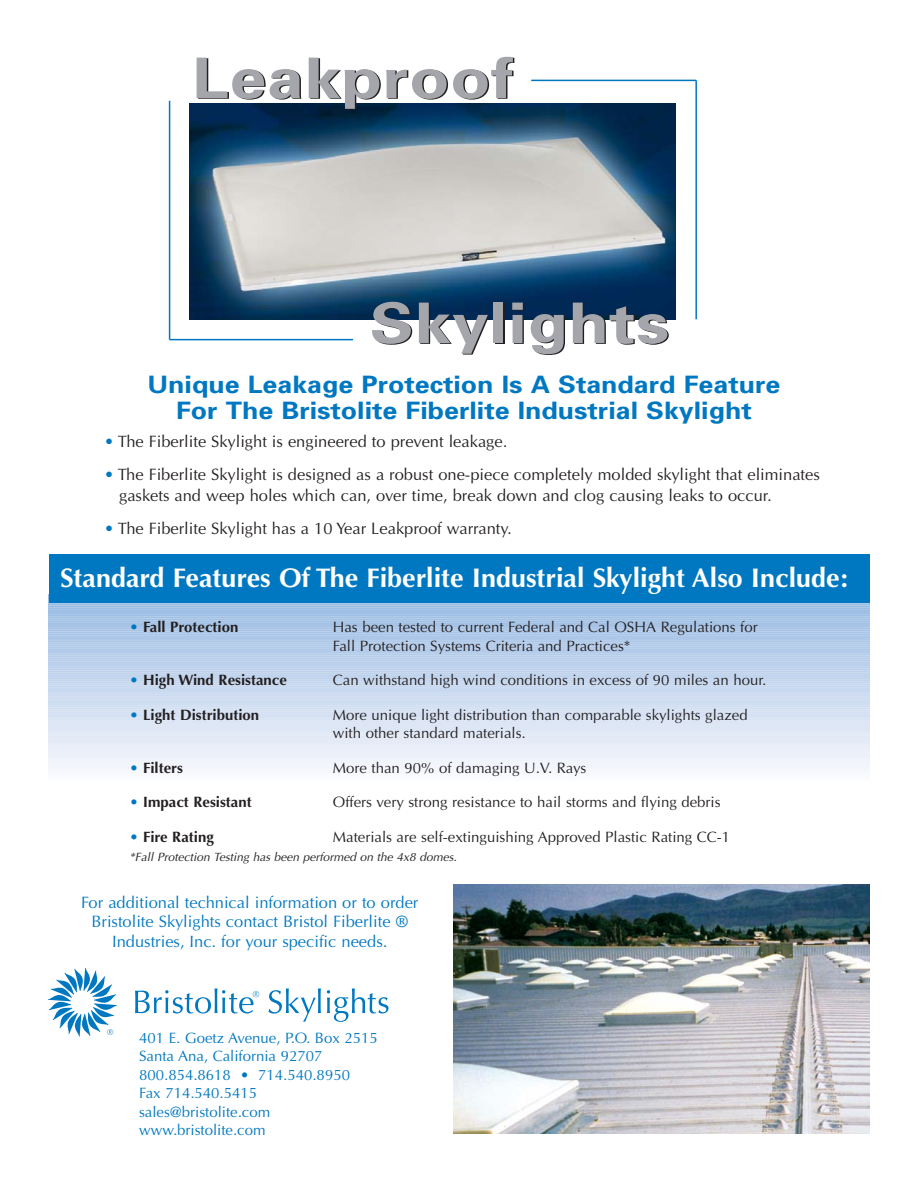
<style>
.page{position:relative;width:918px;height:1188px;background:#fff}
.page>*{position:absolute;margin:0;border:0;box-sizing:border-box;transform-origin:0 0}
.t1{font:700 56.1px "Univers";letter-spacing:.01em;color:#231f20;scale:1.18 1}
.t2{font:700 27px "Optima";color:#fff}
.t3{font:700 24px/25.5px "Univers";color:#0078c1;text-align:center;scale:1.11 1}
.t4{font:16.5px/20.2px "Optima";color:#231f20}
.t5{font:16.5px/19.5px "Optima";color:#0078c1;text-align:center}
.t6{font:15px/18.3px "Optima";color:#231f20}
.t7{font:15px/18.3px "Optima";color:#0078c1}
.t8{font:700 15px "Optima";color:#231f20}
.t9{font:italic 12px "Optima";color:#231f20}
.s1{color:#0078c1}
</style>
<div class="page">
<hr style="left:49px;top:777px;width:820px;height:4px;background:#fbfcfe">
<hr style="left:49px;top:773px;width:820px;height:4px;background:#f8fafd">
<hr style="left:49px;top:770px;width:820px;height:4px;background:#f6f7fc">
<hr style="left:49px;top:766px;width:820px;height:4px;background:#f3f6fb">
<hr style="left:49px;top:762px;width:820px;height:4px;background:#f1f5fb">
<hr style="left:49px;top:759px;width:820px;height:4px;background:#eff3fa">
<hr style="left:49px;top:755px;width:820px;height:4px;background:#edf1fa">
<hr style="left:49px;top:751px;width:820px;height:4px;background:#ebf0f9">
<hr style="left:49px;top:747px;width:820px;height:4px;background:#e9eef8">
<hr style="left:49px;top:744px;width:820px;height:4px;background:#e7edf8">
<hr style="left:49px;top:740px;width:820px;height:4px;background:#e5ebf7">
<hr style="left:49px;top:736px;width:820px;height:4px;background:#e2eaf6">
<hr style="left:49px;top:733px;width:820px;height:4px;background:#e0e9f6">
<hr style="left:49px;top:729px;width:820px;height:4px;background:#dee7f6">
<hr style="left:49px;top:725px;width:820px;height:4px;background:#dce6f5">
<hr style="left:49px;top:721px;width:820px;height:4px;background:#e1e8f5">
<hr style="left:49px;top:720px;width:820px;height:4px;background:#d9e3f4">
<hr style="left:49px;top:716px;width:820px;height:4px;background:#d7e3f4">
<hr style="left:49px;top:712px;width:820px;height:4px;background:#d5e1f3">
<hr style="left:49px;top:708px;width:820px;height:4px;background:#dbe5f4">
<hr style="left:49px;top:707px;width:820px;height:4px;background:#d2dff2">
<hr style="left:49px;top:703px;width:820px;height:4px;background:#d0def2">
<hr style="left:49px;top:699px;width:820px;height:4px;background:#ceddf1">
<hr style="left:49px;top:695px;width:820px;height:4px;background:#d5e1f3">
<hr style="left:49px;top:694px;width:820px;height:4px;background:#cbdaf0">
<hr style="left:49px;top:690px;width:820px;height:4px;background:#c9d9f0">
<hr style="left:49px;top:686px;width:820px;height:4px;background:#c7d8f0">
<hr style="left:49px;top:682px;width:820px;height:4px;background:#cfdef1">
<hr style="left:49px;top:681px;width:820px;height:4px;background:#cadaf0">
<hr style="left:49px;top:679px;width:820px;height:4px;background:#c3d5ee">
<hr style="left:49px;top:675px;width:820px;height:4px;background:#c1d4ee">
<hr style="left:49px;top:671px;width:820px;height:4px;background:#bfd3ed">
<hr style="left:49px;top:669px;width:820px;height:4px;background:#c9daef">
<hr style="left:49px;top:668px;width:820px;height:4px;background:#bdd1ed">
<hr style="left:49px;top:664px;width:820px;height:4px;background:#bbd0ec">
<hr style="left:49px;top:660px;width:820px;height:4px;background:#b9cfeb">
<hr style="left:49px;top:656px;width:820px;height:4px;background:#c4d6ee">
<hr style="left:49px;top:655px;width:820px;height:4px;background:#bcd2ec">
<hr style="left:49px;top:651px;width:820px;height:4px;background:#b4ccea">
<hr style="left:49px;top:647px;width:820px;height:4px;background:#b2caea">
<hr style="left:49px;top:643px;width:820px;height:4px;background:#bed3ec">
<hr style="left:49px;top:642px;width:820px;height:4px;background:#b6cdea">
<hr style="left:49px;top:638px;width:820px;height:4px;background:#adc8e8">
<hr style="left:49px;top:634px;width:820px;height:4px;background:#abc6e8">
<hr style="left:49px;top:630px;width:820px;height:4px;background:#b8cfeb">
<hr style="left:49px;top:629px;width:820px;height:4px;background:#b0c9e9">
<hr style="left:49px;top:625px;width:820px;height:4px;background:#a6c3e7">
<hr style="left:49px;top:621px;width:820px;height:4px;background:#a4c2e6">
<hr style="left:49px;top:617px;width:820px;height:4px;background:#b3cce9">
<hr style="left:49px;top:616px;width:820px;height:4px;background:#a9c6e7">
<hr style="left:49px;top:612px;width:820px;height:4px;background:#9fbfe5">
<hr style="left:49px;top:608px;width:820px;height:4px;background:#9dbee4">
<hr style="left:49px;top:604px;width:820px;height:4px;background:#adc9e8">
<hr style="left:49px;top:603px;width:820px;height:4px;background:#a3c2e6">
<img style="left:189px;top:104px;width:487px;height:216px">
<svg style="left:135px;top:988px;width:124px;height:26px"></svg>
<svg style="left:48px;top:968px;width:69px;height:69px"></svg>
<svg style="left:269px;top:988px;width:52px;height:34px"></svg>
<svg style="left:327px;top:988px;width:62px;height:34px"></svg>
<img style="left:453px;top:885px;width:416px;height:249px">
<div style="left:49px;top:554px;width:820px;height:49px;background:#0078c1"></div>
<hr style="left:169px;top:101px;width:1px;height:239px;background:#0078c1">
<hr style="left:170px;top:339px;width:183px;height:1px;background:#0078c1">
<hr style="left:695px;top:80px;width:2px;height:239px;background:#0078c1">
<hr style="left:531px;top:80px;width:165px;height:1px;background:#0078c1">
<h1 class="t1" style="left:194px;top:58px;width:274px">Leakproof</h1>
<h1 class="t1" style="left:371px;top:303px;width:255px">Skylights</h1>
<h3 class="t3" style="left:148px;top:374px;width:572px">Unique Leakage Protection Is A Standard Feature<br>For The Bristolite Fiberlite Industrial Skylight</h3>
<p class="t4" style="left:104px;top:433px;width:405px"><span class="s1">•</span> The Fiberlite Skylight is engineered to prevent leakage.</p>
<p class="t4" style="left:119px;top:466px;width:702px;text-indent:-15px"><span class="s1">•</span> The Fiberlite Skylight is designed as a robust one-piece completely molded skylight that eliminates gaskets and weep holes which can, over time, break down and clog causing leaks to occur.</p>
<p class="t4" style="left:104px;top:520px;width:409px"><span class="s1">•</span> The Fiberlite Skylight has a 10 Year Leakproof warranty.</p>
<h2 class="t2" style="left:60px;top:567px;width:789px">Standard Features Of The Fiberlite Industrial Skylight Also Include:</h2>
<p class="t8" style="left:129px;top:621px;width:110px"><span class="s1">•</span> Fall Protection</p>
<p class="t6" style="left:333px;top:619px;width:427px">Has been tested to current Federal and Cal OSHA Regulations for<br>Fall Protection Systems Criteria and Practices*</p>
<p class="t8" style="left:129px;top:674px;width:159px"><span class="s1">•</span> High Wind Resistance</p>
<p class="t6" style="left:333px;top:672px;width:435px">Can withstand high wind conditions in excess of 90 miles an hour.</p>
<p class="t8" style="left:129px;top:708px;width:131px"><span class="s1">•</span> Light Distribution</p>
<p class="t6" style="left:333px;top:707px;width:417px">More unique light distribution than comparable skylights glazed with other standard materials.</p>
<p class="t8" style="left:129px;top:761px;width:55px"><span class="s1">•</span> Filters</p>
<p class="t6" style="left:333px;top:760px;width:255px">More than 90% of damaging U.V. Rays</p>
<p class="t8" style="left:129px;top:796px;width:124px"><span class="s1">•</span> Impact Resistant</p>
<p class="t6" style="left:333px;top:794px;width:389px">Offers very strong resistance to hail storms and flying debris</p>
<p class="t8" style="left:129px;top:830px;width:86px"><span class="s1">•</span> Fire Rating</p>
<p class="t6" style="left:333px;top:829px;width:399px">Materials are self-extinguishing Approved Plastic Rating CC-1</p>
<p class="t9" style="left:129px;top:852px;width:331px">*Fall Protection Testing has been performed on the 4x8 domes.</p>
<p class="t5" style="left:81px;top:894px;width:339px">For additional technical information or to order<br>Bristolite Skylights contact Bristol Fiberlite ®<br>Industries, Inc. for your specific needs.</p>
<p class="t7" style="left:139px;top:1030px;width:240px">401 E. Goetz Avenue, P.O. Box 2515<br>Santa Ana, California 92707<br>800.854.8618 • 714.540.8950<br>Fax 714.540.5415 sales@bristolite.com www.bristolite.com</p>
</div>
